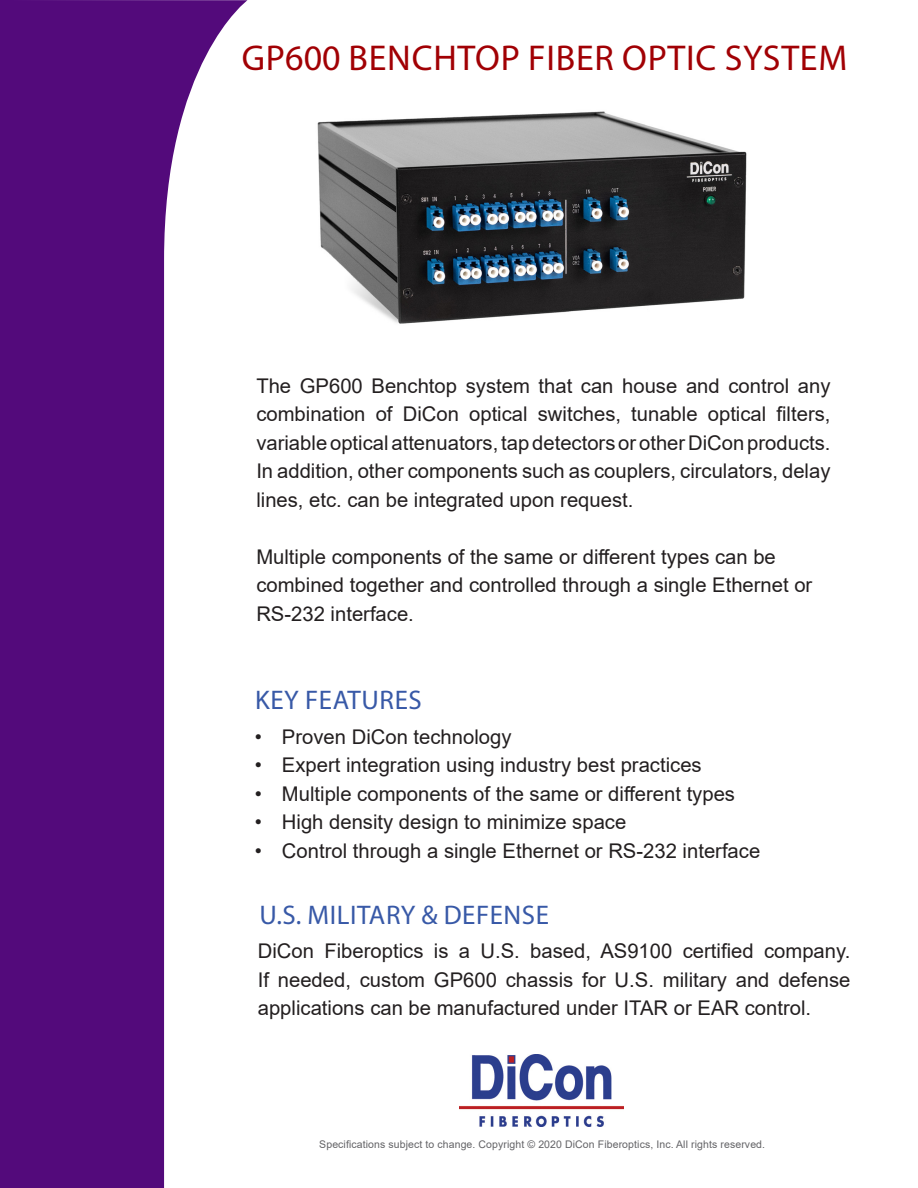
<style>
.page{position:relative;width:918px;height:1188px;background:#fff}
.page>*{position:absolute;margin:0;border:0;box-sizing:border-box;transform-origin:0 0}
.t1{font:36px "Myriad Pro";letter-spacing:.02em;color:#a10004}
.t2{font:27px "Myriad Pro";letter-spacing:.02em;color:#3859a7}
.t3{font:20.25px/28.5px "Arial";color:#231f20;text-align:justify}
.t4{font:10.5px "Arial";letter-spacing:.01em;color:#636366}
</style>
<div class="page">
<img style="left:317px;top:111px;width:430px;height:213px">
<svg style="left:0;top:0;width:248px;height:1188px;fill:#530a7b"></svg>
<img style="left:460px;top:1054px;width:163px;height:73px">
<p class="t1" style="left:242px;top:36px;width:607px">GP600 BENCHTOP FIBER OPTIC SYSTEM</p>
<p class="t3" style="left:256px;top:371px;width:576px">The GP600 Benchtop system that can house and control any combination of DiCon optical switches, tunable optical filters, variable optical attenuators, tap detectors or other DiCon products.<br>In addition, other components such as couplers, circulators, delay lines, etc. can be integrated upon request.</p>
<p class="t3" style="left:256px;top:542px;width:558px;text-align:left">Multiple components of the same or different types can be combined together and controlled through a single Ethernet or<br>RS-232 interface.</p>
<p class="t2" style="left:255px;top:683px;width:168px">KEY FEATURES</p>
<p class="t3" style="left:255px;top:722px;width:258px">• Proven DiCon technology</p>
<p class="t3" style="left:255px;top:751px;width:448px">• Expert integration using industry best practices</p>
<p class="t3" style="left:255px;top:779px;width:482px">• Multiple components of the same or different types</p>
<p class="t3" style="left:255px;top:808px;width:373px">• High density design to minimize space</p>
<p class="t3" style="left:255px;top:836px;width:507px">• Control through a single Ethernet or RS-232 interface</p>
<p class="t2" style="left:259px;top:898px;width:291px">U.S. MILITARY &amp; DEFENSE</p>
<p class="t3" style="left:258px;top:937px;width:594px">DiCon Fiberoptics is a U.S. based, AS9100 certified company.<br>If needed, custom GP600 chassis for U.S. military and defense applications can be manufactured under ITAR or EAR control.</p>
<p class="t4" style="left:319px;top:1137px;width:447px">Specifications subject to change. Copyright © 2020 DiCon Fiberoptics, Inc. All rights reserved.</p>
</div>
